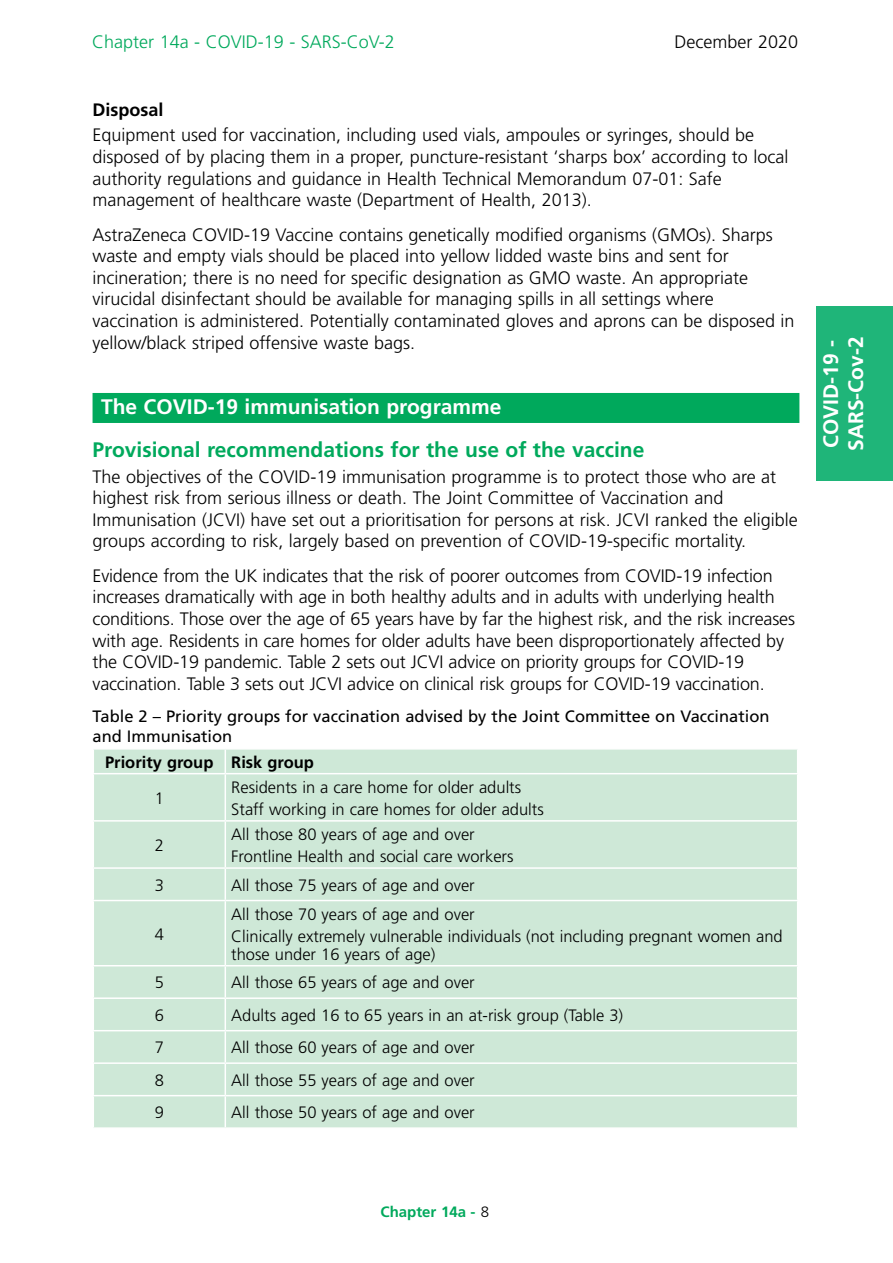
<style>
.page{position:relative;width:893px;height:1263px;background:#fff}
.page>*{position:absolute;margin:0;border:0;box-sizing:border-box;transform-origin:0 0}
.GB_-_Green_bar_heade{font:700 21px/25.2px "Frutiger";color:#fff}
.GB_-_Header_1{font:700 21px "Frutiger";color:#00a95c}
.GB_-_Body_text{font:300 18px/21.6px "Frutiger";color:#000}
.t1{font:18px "Frutiger Light 2";color:#00a95c}
.t2{font:18px "Frutiger Light 2";color:#000}
.GB_-_Header_2{font:700 18px "Frutiger";color:#000}
.GB_-_Table_text{font:300 16.5px/18px "Frutiger";color:#000}
.GB_-_Figure_title{font:16.5px/19.8px "Frutiger";color:#000}
.GB_-_Table_text-2{font:700 16.5px "Frutiger";color:#000}
.t3{font:700 15px "Frutiger";color:#00a95c}
.s1{font-weight:300;color:#000}
</style>
<div class="page">
<div style="left:816px;top:307px;width:77px;height:174px;background:#1fb579"></div>
<div style="left:93px;top:393px;width:706px;height:30px;background:#00a95c"></div>
<div style="left:94px;top:749px;width:703px;height:378px;background:#cee8d7"></div>
<svg style="left:225px;top:749px;width:1px;height:24px"></svg>
<hr style="left:93px;top:773px;width:132px;height:1px;background:#fff">
<hr style="left:225px;top:773px;width:573px;height:1px;background:#fff">
<hr style="left:225px;top:774px;width:1px;height:46px;background:#fff">
<hr style="left:93px;top:820px;width:132px;height:2px;background:#fff">
<hr style="left:225px;top:820px;width:573px;height:2px;background:#fff">
<hr style="left:225px;top:822px;width:1px;height:45px;background:#fff">
<hr style="left:93px;top:867px;width:132px;height:2px;background:#fff">
<hr style="left:225px;top:867px;width:573px;height:2px;background:#fff">
<hr style="left:225px;top:869px;width:1px;height:31px;background:#fff">
<hr style="left:93px;top:900px;width:132px;height:1px;background:#fff">
<hr style="left:225px;top:900px;width:573px;height:1px;background:#fff">
<hr style="left:225px;top:901px;width:1px;height:64px;background:#fff">
<hr style="left:93px;top:965px;width:132px;height:1px;background:#fff">
<hr style="left:225px;top:965px;width:573px;height:1px;background:#fff">
<hr style="left:225px;top:966px;width:1px;height:31px;background:#fff">
<hr style="left:93px;top:997px;width:132px;height:2px;background:#fff">
<hr style="left:225px;top:997px;width:573px;height:2px;background:#fff">
<hr style="left:225px;top:999px;width:1px;height:31px;background:#fff">
<hr style="left:93px;top:1030px;width:132px;height:1px;background:#fff">
<hr style="left:225px;top:1030px;width:573px;height:1px;background:#fff">
<hr style="left:225px;top:1031px;width:1px;height:31px;background:#fff">
<hr style="left:93px;top:1062px;width:132px;height:2px;background:#fff">
<hr style="left:225px;top:1062px;width:573px;height:2px;background:#fff">
<hr style="left:225px;top:1064px;width:1px;height:31px;background:#fff">
<hr style="left:93px;top:1095px;width:132px;height:1px;background:#fff">
<hr style="left:225px;top:1095px;width:573px;height:1px;background:#fff">
<hr style="left:225px;top:1096px;width:1px;height:31px;background:#fff">
<p class="t1" style="left:92px;top:32px;width:304px">Chapter 14a - COVID-19 - SARS-CoV-2</p>
<p class="t2" style="left:675px;top:32px;width:125px">December 2020</p>
<p class="GB_-_Header_2" style="left:93px;top:99px;width:72px">Disposal</p>
<p class="GB_-_Body_text" style="left:93px;top:125px;width:697px">Equipment used for vaccination, including used vials, ampoules or syringes, should be disposed of by placing them in a proper, puncture-resistant ‘sharps box’ according to local authority regulations and guidance in Health Technical Memorandum 07-01: Safe management of healthcare waste (Department of Health, 2013).</p>
<p class="GB_-_Body_text" style="left:93px;top:224px;width:704px">AstraZeneca COVID‑19 Vaccine contains genetically modified organisms (GMOs). Sharps waste and empty vials should be placed into yellow lidded waste bins and sent for incineration; there is no need for specific designation as GMO waste. An appropriate virucidal disinfectant should be available for managing spills in all settings where vaccination is administered. Potentially contaminated gloves and aprons can be disposed in yellow/black striped offensive waste bags.</p>
<p class="GB_-_Green_bar_heade" style="left:101px;top:395px;width:402px">The COVID-19 immunisation programme</p>
<p class="GB_-_Header_1" style="left:93px;top:437px;width:553px">Provisional recommendations for the use of the vaccine</p>
<p class="GB_-_Body_text" style="left:93px;top:466px;width:707px">The objectives of the COVID-19 immunisation programme is to protect those who are at highest risk from serious illness or death. The Joint Committee of Vaccination and Immunisation (JCVI) have set out a prioritisation for persons at risk. JCVI ranked the eligible groups according to risk, largely based on prevention of COVID-19-specific mortality.</p>
<p class="GB_-_Body_text" style="left:93px;top:565px;width:704px">Evidence from the UK indicates that the risk of poorer outcomes from COVID-19 infection increases dramatically with age in both healthy adults and in adults with underlying health conditions. Those over the age of 65 years have by far the highest risk, and the risk increases with age. Residents in care homes for older adults have been disproportionately affected by the COVID-19 pandemic. Table 2 sets out JCVI advice on priority groups for COVID-19 vaccination. Table 3 sets out JCVI advice on clinical risk groups for COVID-19 vaccination.</p>
<p class="GB_-_Figure_title" style="left:93px;top:707px;width:678px">Table 2 – Priority groups for vaccination advised by the Joint Committee on Vaccination and Immunisation</p>
<p class="GB_-_Table_text-2" style="left:105px;top:752px;width:110px">Priority group</p>
<p class="GB_-_Table_text-2" style="left:231px;top:752px;width:84px">Risk group</p>
<p class="GB_-_Table_text" style="left:155px;top:789px;width:11px">1</p>
<p class="GB_-_Table_text" style="left:231px;top:778px;width:291px">Residents in a care home for older adults</p>
<p class="GB_-_Table_text" style="left:231px;top:800px;width:314px">Staff working in care homes for older adults</p>
<p class="GB_-_Table_text" style="left:155px;top:836px;width:11px">2</p>
<p class="GB_-_Table_text" style="left:231px;top:825px;width:245px">All those 80 years of age and over</p>
<p class="GB_-_Table_text" style="left:231px;top:848px;width:284px">Frontline Health and social care workers</p>
<p class="GB_-_Table_text" style="left:155px;top:876px;width:11px">3</p>
<p class="GB_-_Table_text" style="left:231px;top:876px;width:245px">All those 75 years of age and over</p>
<p class="GB_-_Table_text" style="left:155px;top:925px;width:11px">4</p>
<p class="GB_-_Table_text" style="left:231px;top:905px;width:245px">All those 70 years of age and over</p>
<p class="GB_-_Table_text" style="left:231px;top:927px;width:553px">Clinically extremely vulnerable individuals (not including pregnant women and those under 16 years of age)</p>
<p class="GB_-_Table_text" style="left:155px;top:974px;width:11px">5</p>
<p class="GB_-_Table_text" style="left:231px;top:974px;width:245px">All those 65 years of age and over</p>
<p class="GB_-_Table_text" style="left:155px;top:1006px;width:11px">6</p>
<p class="GB_-_Table_text" style="left:231px;top:1006px;width:393px">Adults aged 16 to 65 years in an at-risk group (Table 3)</p>
<p class="GB_-_Table_text" style="left:155px;top:1039px;width:11px">7</p>
<p class="GB_-_Table_text" style="left:231px;top:1039px;width:245px">All those 60 years of age and over</p>
<p class="GB_-_Table_text" style="left:155px;top:1071px;width:11px">8</p>
<p class="GB_-_Table_text" style="left:231px;top:1071px;width:245px">All those 55 years of age and over</p>
<p class="GB_-_Table_text" style="left:155px;top:1104px;width:11px">9</p>
<p class="GB_-_Table_text" style="left:231px;top:1104px;width:245px">All those 50 years of age and over</p>
<p class="GB_-_Green_bar_heade" style="left:818px;top:451px;width:116px;rotate:-90deg">COVID-19 -<br>SARS-Cov-2</p>
<p class="t3" style="left:381px;top:1203px;width:110px">Chapter 14a - <span class="s1">8</span></p>
</div>
